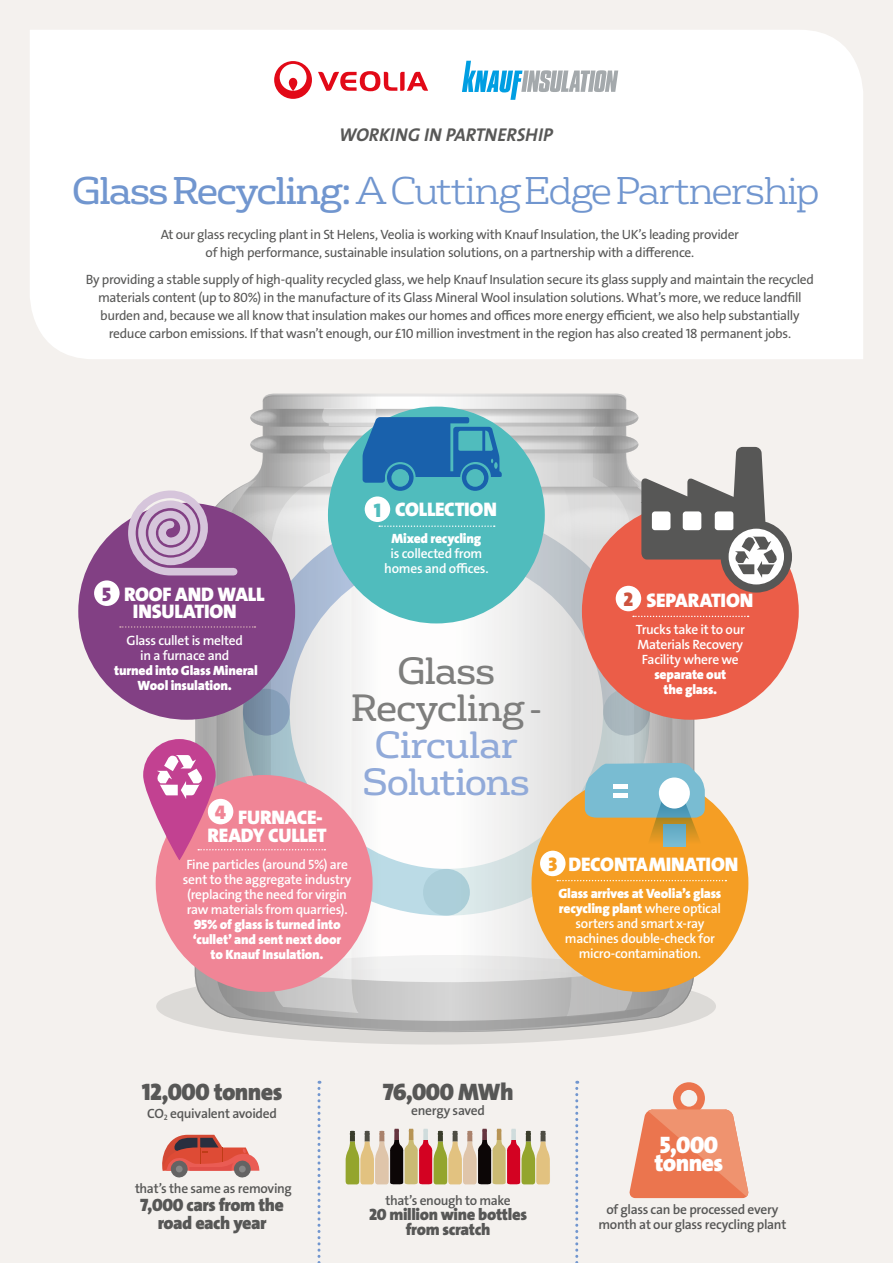
<style>
.page{position:relative;width:893px;height:1263px;background:#f4f1ee}
.page>*{position:absolute;margin:0;border:0;box-sizing:border-box;transform-origin:0 0}
.t1{font:300 37.5px "FS Rufus";letter-spacing:-.05em;color:#7196cf}
.t2{font:36.9px/36.9px "FS Rufus";letter-spacing:-.035em;color:#91aad9;text-align:center}
.t3{font:36.9px/36.9px "FS Rufus";letter-spacing:-.03em;color:#7e7e7d;text-align:center}
.t4{font:24px "The Sans Veolia W9 Blk";letter-spacing:-.025em;color:#575756}
.t5{font:24px/18.8px "The Sans Veolia W9 Blk";letter-spacing:-.025em;color:#fff}
.t6{font:19.8px/17.7px "The Sans Veolia W9 Blk";letter-spacing:-.01em;color:#fff}
.t7{font:19.8px "The Sans Veolia W9 Blk";color:#50bcbd}
.t8{font:19.8px "The Sans Veolia W9 Blk";color:#824084}
.t9{font:19.8px "The Sans Veolia W9 Blk";color:#cd533f}
.t10{font:19.8px "The Sans Veolia W9 Blk";color:#f59e24}
.t11{font:19.8px "The Sans Veolia W9 Blk";color:#f08596}
.t12{font:18.6px "The Sans Veolia W7 Bld It";color:#585857}
.t13{font:18px/18px "The Sans Veolia W9 Blk";letter-spacing:-.025em;color:#575756;text-align:center}
.t14{font:16.5px/15px "The Sans Veolia W9 Blk";letter-spacing:-.02em;color:#575756;text-align:center}
.t15{font:13.5px/18px "The Sans Veolia W5 Pla";letter-spacing:-.025em;color:#575756;text-align:center}
.t16{font:13.5px/15px "The Sans Veolia W6 Se Bld";letter-spacing:-.025em;color:#fff;text-align:center}
.t17{font:13.5px/15px "The Sans Veolia W9 Blk";letter-spacing:-.015em;color:#fff;text-align:center}
.t18{font:13.5px/15px "The Sans Veolia W6 Se Bld";letter-spacing:-.025em;color:#575756;text-align:center}
.s1{font-weight:400}
.s2{font-family:"The Sans Veolia W6 Se Bld"}
</style>
<div class="page">
<div style="left:156px;top:968px;width:560px;height:76px;background:#dcdad7;border-radius:50%"></div>
<div style="left:30px;top:30px;width:833px;height:329px;background:#fff"></div>
<svg style="left:196px;top:704px;width:236px;height:251px;fill:#fefdfd"></svg>
<svg style="left:195px;top:955px;width:499px;height:77px"></svg>
<svg style="left:271px;top:916px;width:109px;height:97px"></svg>
<svg style="left:432px;top:712px;width:261px;height:319px"></svg>
<svg style="left:470px;top:593px;width:144px;height:96px;fill:#e9e9e9"></svg>
<svg style="left:263px;top:593px;width:207px;height:96px"></svg>
<svg style="left:243px;top:689px;width:180px;height:227px"></svg>
<svg style="left:423px;top:689px;width:227px;height:227px"></svg>
<div style="left:328px;top:407px;width:217px;height:216px;background:#50bcbd;border-radius:50%"></div>
<div style="left:531px;top:775px;width:217px;height:217px;background:#f59e24;border-radius:50%"></div>
<div style="left:78px;top:503px;width:217px;height:217px;background:#824084;border-radius:50%"></div>
<svg style="left:120px;top:626px;width:135px;height:2px"></svg>
<div style="left:156px;top:775px;width:217px;height:217px;background:#f08596;border-radius:50%"></div>
<svg style="left:583px;top:763px;width:122px;height:84px"></svg>
<svg style="left:557px;top:880px;width:169px;height:1px"></svg>
<svg style="left:143px;top:739px;width:182px;height:121px"></svg>
<svg style="left:317px;top:1081px;width:3px;height:182px"></svg>
<svg style="left:575px;top:1081px;width:3px;height:182px"></svg>
<svg style="left:346px;top:1129px;width:204px;height:55px"></svg>
<svg style="left:162px;top:1135px;width:98px;height:43px"></svg>
<svg style="left:629px;top:1082px;width:120px;height:116px"></svg>
<div style="left:582px;top:503px;width:217px;height:217px;background:#eb5d48;border-radius:50%"></div>
<svg style="left:124px;top:393px;width:668px;height:200px"></svg>
<svg style="left:633px;top:616px;width:116px;height:1px"></svg>
<div style="left:365px;top:496px;width:25px;height:26px;background:#fff;border-radius:50%"></div>
<div style="left:94px;top:580px;width:26px;height:26px;background:#fff;border-radius:50%"></div>
<div style="left:616px;top:586px;width:25px;height:25px;background:#fff;border-radius:50%"></div>
<div style="left:540px;top:851px;width:26px;height:25px;background:#fff;border-radius:50%"></div>
<div style="left:208px;top:799px;width:25px;height:25px;background:#fff;border-radius:50%"></div>
<svg style="left:462px;top:61px;width:156px;height:39px"></svg>
<svg style="left:274px;top:61px;width:38px;height:38px"></svg>
<svg style="left:318px;top:71px;width:110px;height:20px"></svg>
<h3 class="t12" style="left:339px;top:123px;width:215px">WORKING IN PARTNERSHIP</h3>
<h1 class="t1" style="left:72px;top:161px;width:749px"><span class="s1">Glass Recycling:</span> A Cutting Edge Partnership</h1>
<p class="t15" style="left:161px;top:226px;width:580px">At our glass recycling plant in St Helens, Veolia is working with Knauf Insulation, the UK’s leading provider of high performance, sustainable insulation solutions, on a partnership with a difference.</p>
<p class="t15" style="left:86px;top:270px;width:730px">By providing a stable supply of high-quality recycled glass, we help Knauf Insulation secure its glass supply and maintain the recycled materials content (up to 80%) in the manufacture of its Glass Mineral Wool insulation solutions. What’s more, we reduce landfill burden and, because we all know that insulation makes our homes and offices more energy efficient, we also help substantially reduce carbon emissions. If that wasn’t enough, our £10 million investment in the region has also created 18 permanent jobs.</p>
<h3 class="t6" style="left:395px;top:501px;width:103px">COLLECTION</h3>
<p class="t17" style="left:392px;top:531px;width:91px">Mixed recycling</p>
<p class="t16" style="left:384px;top:546px;width:106px">is collected from homes and offices.</p>
<h3 class="t7" style="left:374px;top:497px;width:9px">1</h3>
<h3 class="t6" style="left:133px;top:585px;width:133px;text-indent:-9px">ROOF AND WALL<br>INSULATION</h3>
<p class="t16" style="left:126px;top:633px;width:118px">Glass cullet is melted in a furnace and</p>
<p class="t17" style="left:114px;top:663px;width:145px">turned into Glass Mineral<br>Wool insulation.</p>
<h3 class="t8" style="left:102px;top:581px;width:11px">5</h3>
<h3 class="t9" style="left:624px;top:586px;width:11px">2</h3>
<h3 class="t6" style="left:646px;top:591px;width:108px">SEPARATION</h3>
<p class="t16" style="left:636px;top:622px;width:110px">Trucks take it to our<br>Materials Recovery<br>Facility where we</p>
<p class="t17" style="left:654px;top:667px;width:73px">separate out the glass.</p>
<h2 class="t3" style="left:351px;top:650px;width:192px">Glass<br>Recycling -</h2>
<h2 class="t2" style="left:362px;top:724px;width:169px">Circular<br>Solutions</h2>
<h3 class="t11" style="left:215px;top:799px;width:13px">4</h3>
<h3 class="t6" style="left:208px;top:809px;width:121px;text-align:right">FURNACE-<br>READY CULLET</h3>
<p class="t16" style="left:183px;top:857px;width:170px">Fine particles (around 5%) are sent to the aggregate industry (replacing the need for virgin raw materials from quarries).</p>
<p class="t17" style="left:193px;top:917px;width:150px">95% of glass is turned into ‘cullet’ and sent next door to Knauf Insulation.</p>
<h3 class="t6" style="left:568px;top:855px;width:171px">DECONTAMINATION</h3>
<p class="t17" style="left:558px;top:886px;width:164px;text-align:left">Glass arrives at Veolia’s glass recycling plant <span class="s2">where optical</span></p>
<p class="t16" style="left:565px;top:916px;width:152px">sorters and smart x-ray machines double-check for micro-contamination.</p>
<h3 class="t10" style="left:548px;top:851px;width:10px">3</h3>
<h3 class="t4" style="left:142px;top:1076px;width:142px">12,000 tonnes</h3>
<p class="t18" style="left:147px;top:1106px;width:131px">CO<sub>2</sub> equivalent avoided</p>
<h3 class="t4" style="left:383px;top:1076px;width:132px">76,000 MWh</h3>
<p class="t18" style="left:411px;top:1103px;width:75px">energy saved</p>
<h3 class="t5" style="left:654px;top:1135px;width:70px">5,000 tonnes</h3>
<p class="t18" style="left:135px;top:1181px;width:158px">that’s the same as removing</p>
<h3 class="t13" style="left:140px;top:1196px;width:145px">7,000 cars from the road each year</h3>
<p class="t18" style="left:598px;top:1201px;width:189px">of glass can be processed every month at our glass recycling plant</p>
<p class="t18" style="left:385px;top:1193px;width:127px">that’s enough to make</p>
<p class="t14" style="left:369px;top:1207px;width:159px">20 million wine bottles from scratch</p>
</div>
